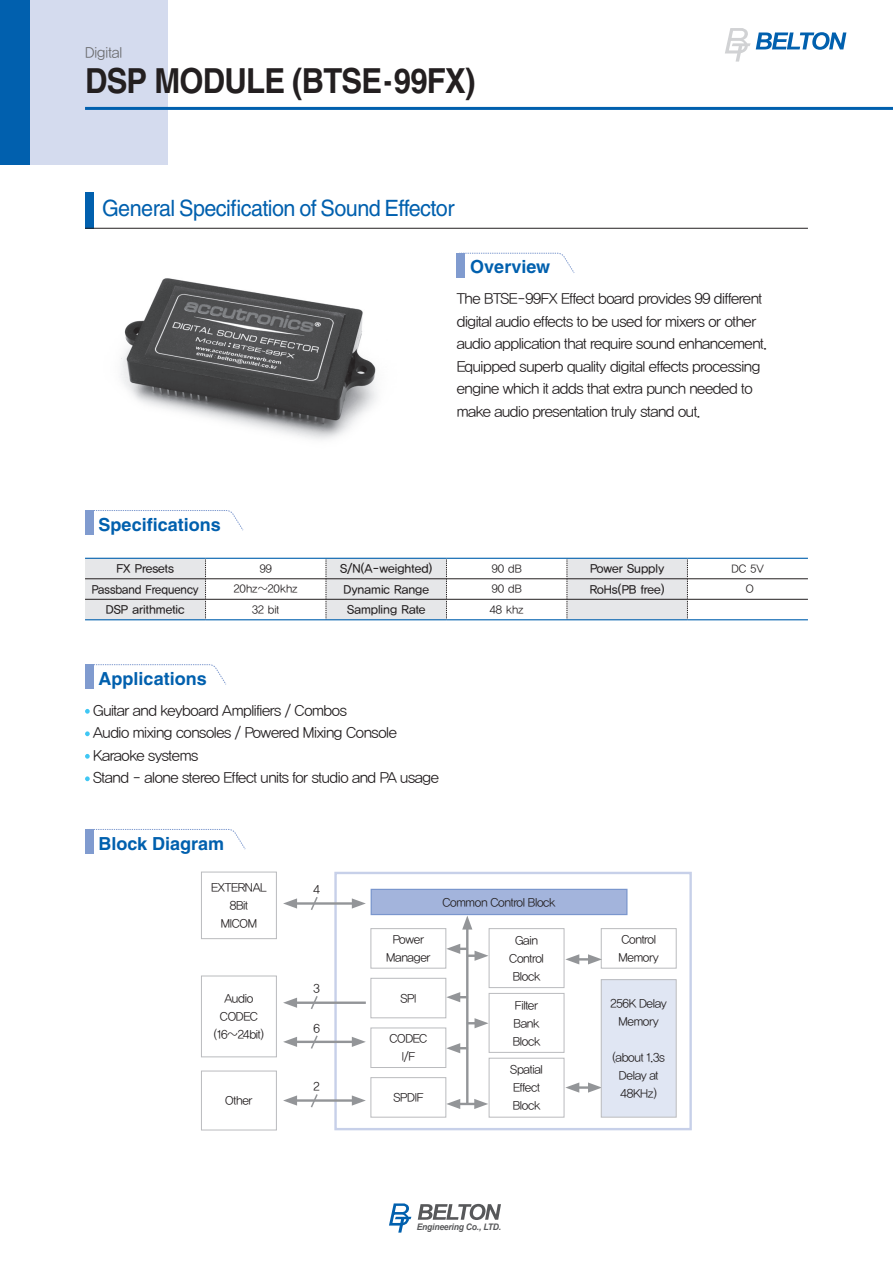
<style>
.page{position:relative;width:893px;height:1263px;background:#fff}
.page>*{position:absolute;margin:0;border:0;box-sizing:border-box;transform-origin:0 0}
.t1{font:700 34.5px "Helvetica";letter-spacing:-.025em;color:#231f20;scale:.9 1}
.t2{font:22.5px "Helvetica";letter-spacing:-.025em;color:#0160ae;scale:.96 1}
.t3{font:700 18px "Helvetica";color:#0160ae}
.t4{font:15px/22.5px "YDVYGO12";letter-spacing:-.025em;color:#231f20}
.t5{font:15px "YDVYGO12";color:#6c6d70;scale:.96 1}
.t6{font:12px/18px "YDVYGO12";letter-spacing:-.025em;color:#231f20;text-align:center}
.t7{font:12px "YDVYGO13";color:#231f20}
.t8{font:12px "YDVYGO13";color:#231f20;scale:.93 1}
.t9{font:11.25px "YDVYGO12";color:#231f20}
.t10{font:italic 700 9px "Arial";letter-spacing:-.025em;color:#57585a;scale:.95 1}
</style>
<div class="page">
<div style="left:0;top:0;width:168px;height:165px;background:#d4dbee"></div>
<div style="left:0;top:0;width:30px;height:165px;background:#0160ae"></div>
<svg style="left:389px;top:1203px;width:22px;height:29px"></svg>
<svg style="left:418px;top:1204px;width:83px;height:16px"></svg>
<svg style="left:725px;top:28px;width:121px;height:34px"></svg>
<img style="left:94px;top:227px;width:355px;height:213px">
<hr style="left:85px;top:107px;width:808px;height:3px;background:#0160ae">
<div style="left:85px;top:192px;width:9px;height:37px;background:#0160ae"></div>
<hr style="left:85px;top:228px;width:723px;height:1px;background:#231f20">
<svg style="left:465px;top:253px;width:110px;height:20px"></svg>
<div style="left:457px;top:253px;width:8px;height:24px;background:#809bcf"></div>
<svg style="left:85px;top:559px;width:723px;height:60px"></svg>
<hr style="left:85px;top:578px;width:121px;height:1px;background:#231f20">
<hr style="left:85px;top:599px;width:121px;height:1px;background:#231f20">
<hr style="left:326px;top:578px;width:120px;height:1px;background:#231f20">
<hr style="left:326px;top:599px;width:120px;height:1px;background:#231f20">
<hr style="left:567px;top:578px;width:120px;height:1px;background:#231f20">
<hr style="left:567px;top:599px;width:120px;height:1px;background:#231f20">
<hr style="left:85px;top:558px;width:121px;height:1px;background:#0160ae">
<hr style="left:206px;top:558px;width:120px;height:1px;background:#0160ae">
<hr style="left:326px;top:558px;width:120px;height:1px;background:#0160ae">
<hr style="left:446px;top:558px;width:121px;height:1px;background:#0160ae">
<hr style="left:567px;top:558px;width:120px;height:1px;background:#0160ae">
<hr style="left:687px;top:558px;width:121px;height:1px;background:#0160ae">
<hr style="left:85px;top:619px;width:121px;height:1px;background:#0160ae">
<hr style="left:206px;top:619px;width:120px;height:1px;background:#0160ae">
<hr style="left:326px;top:619px;width:120px;height:1px;background:#0160ae">
<hr style="left:446px;top:619px;width:121px;height:1px;background:#0160ae">
<hr style="left:567px;top:619px;width:120px;height:1px;background:#0160ae">
<hr style="left:687px;top:619px;width:121px;height:1px;background:#0160ae">
<svg style="left:93px;top:510px;width:151px;height:21px"></svg>
<div style="left:85px;top:510px;width:8px;height:24px;background:#809bcf"></div>
<svg style="left:93px;top:829px;width:153px;height:21px"></svg>
<div style="left:85px;top:829px;width:8px;height:24px;background:#809bcf"></div>
<svg style="left:85px;top:709px;width:5px;height:5px"></svg>
<svg style="left:85px;top:731px;width:5px;height:5px"></svg>
<svg style="left:85px;top:754px;width:5px;height:5px"></svg>
<svg style="left:85px;top:776px;width:5px;height:5px"></svg>
<svg style="left:93px;top:664px;width:133px;height:21px"></svg>
<div style="left:85px;top:664px;width:8px;height:25px;background:#809bcf"></div>
<div style="left:334px;top:872px;width:358px;height:258px;border:2px solid #c7d0e9"></div>
<div style="left:371px;top:889px;width:256px;height:25px;background:#a3b4dc"></div>
<div style="left:371px;top:889px;width:256px;height:26px;border:1px solid #7a96cd"></div>
<div style="left:201px;top:872px;width:76px;height:67px;border:1px solid #babbbe"></div>
<div style="left:201px;top:976px;width:76px;height:81px;border:1px solid #babbbe"></div>
<div style="left:371px;top:928px;width:75px;height:40px;border:1px solid #babbbe"></div>
<div style="left:371px;top:978px;width:75px;height:40px;border:1px solid #babbbe"></div>
<div style="left:371px;top:1028px;width:75px;height:40px;border:1px solid #babbbe"></div>
<div style="left:371px;top:1077px;width:75px;height:40px;border:1px solid #babbbe"></div>
<div style="left:601px;top:928px;width:75px;height:40px;border:1px solid #babbbe"></div>
<div style="left:201px;top:1071px;width:76px;height:59px;border:1px solid #babbbe"></div>
<hr style="left:293px;top:902px;width:63px;height:3px;background:#939598">
<svg style="left:283px;top:898px;width:14px;height:10px"></svg>
<svg style="left:352px;top:898px;width:14px;height:10px"></svg>
<hr style="left:293px;top:1001px;width:73px;height:3px;background:#939598">
<svg style="left:283px;top:998px;width:14px;height:10px"></svg>
<svg style="left:446px;top:992px;width:20px;height:10px"></svg>
<svg style="left:446px;top:1043px;width:20px;height:10px"></svg>
<hr style="left:456px;top:1103px;width:23px;height:2px;background:#939598">
<svg style="left:446px;top:1099px;width:14px;height:10px"></svg>
<svg style="left:474px;top:1099px;width:14px;height:10px"></svg>
<svg style="left:446px;top:944px;width:42px;height:17px"></svg>
<svg style="left:468px;top:1018px;width:20px;height:10px"></svg>
<hr style="left:293px;top:1041px;width:63px;height:2px;background:#939598">
<svg style="left:283px;top:1037px;width:14px;height:10px"></svg>
<svg style="left:352px;top:1037px;width:14px;height:10px"></svg>
<svg style="left:565px;top:954px;width:37px;height:10px"></svg>
<hr style="left:575px;top:1086px;width:17px;height:3px;background:#939598">
<svg style="left:565px;top:1082px;width:14px;height:11px"></svg>
<svg style="left:588px;top:1082px;width:13px;height:11px"></svg>
<hr style="left:466px;top:925px;width:2px;height:180px;background:#939598">
<svg style="left:462px;top:915px;width:10px;height:14px"></svg>
<hr style="left:293px;top:1099px;width:63px;height:3px;background:#939598">
<svg style="left:283px;top:1095px;width:14px;height:10px"></svg>
<svg style="left:352px;top:1095px;width:14px;height:10px"></svg>
<div style="left:489px;top:928px;width:75px;height:60px;border:1px solid #babbbe"></div>
<div style="left:489px;top:993px;width:75px;height:60px;border:1px solid #babbbe"></div>
<div style="left:489px;top:1058px;width:75px;height:59px;border:1px solid #babbbe"></div>
<div style="left:601px;top:980px;width:75px;height:137px;background:#e0e6f3"></div>
<div style="left:601px;top:979px;width:75px;height:138px;border:1px solid #babbbe"></div>
<svg style="left:309px;top:897px;width:10px;height:13px"></svg>
<svg style="left:309px;top:996px;width:10px;height:13px"></svg>
<svg style="left:309px;top:1035px;width:10px;height:14px"></svg>
<svg style="left:309px;top:1094px;width:10px;height:14px"></svg>
<p class="t5" style="left:85px;top:42px;width:40px">Digital</p>
<p class="t1" style="left:85px;top:60px;width:435px">DSP MODULE (BTSE-99FX)</p>
<p class="t2" style="left:102px;top:195px;width:369px">General Specification of Sound Effector</p>
<p class="t3" style="left:470px;top:256px;width:81px">Overview</p>
<p class="t3" style="left:99px;top:513px;width:124px">Specifications</p>
<p class="t4" style="left:457px;top:287px;width:312px">The BTSE-99FX Effect board provides 99 different digital audio effects to be used for mixers or other audio application that require sound enhancement.<br>Equipped superb quality digital effects processing engine which it adds that extra punch needed to make audio presentation truly stand out.</p>
<p class="t7" style="left:116px;top:560px;width:59px">FX Presets</p>
<p class="t9" style="left:260px;top:561px;width:14px">99</p>
<p class="t7" style="left:340px;top:560px;width:94px">S/N(A-weighted)</p>
<p class="t9" style="left:492px;top:561px;width:31px">90 dB</p>
<p class="t7" style="left:590px;top:560px;width:76px">Power Supply</p>
<p class="t9" style="left:731px;top:561px;width:34px">DC 5V</p>
<p class="t8" style="left:92px;top:581px;width:116px">Passband Frequency</p>
<p class="t9" style="left:234px;top:581px;width:65px">20hz~20khz</p>
<p class="t7" style="left:343px;top:581px;width:87px">Dynamic Range</p>
<p class="t9" style="left:492px;top:581px;width:31px">90 dB</p>
<p class="t7" style="left:590px;top:581px;width:76px">RoHs(PB free)</p>
<p class="t9" style="left:746px;top:581px;width:9px">O</p>
<p class="t7" style="left:106px;top:601px;width:80px">DSP arithmetic</p>
<p class="t9" style="left:252px;top:602px;width:28px">32 bit</p>
<p class="t7" style="left:347px;top:601px;width:80px">Sampling Rate</p>
<p class="t9" style="left:490px;top:602px;width:35px">48 khz</p>
<p class="t3" style="left:99px;top:668px;width:110px">Applications</p>
<p class="t4" style="left:93px;top:698px;width:347px">Guitar and keyboard Amplifiers / Combos<br>Audio mixing consoles / Powered Mixing Console Karaoke systems<br>Stand - alone stereo Effect units for studio and PA usage</p>
<p class="t3" style="left:99px;top:832px;width:127px">Block Diagram</p>
<p class="t6" style="left:211px;top:877px;width:57px">EXTERNAL<br>8Bit<br>MICOM</p>
<p class="t6" style="left:214px;top:989px;width:52px">Audio<br>CODEC (16~24bit)</p>
<p class="t6" style="left:225px;top:1091px;width:29px">Other</p>
<p class="t6" style="left:313px;top:879px;width:8px">4</p>
<p class="t6" style="left:313px;top:978px;width:8px">3</p>
<p class="t6" style="left:313px;top:1018px;width:8px">6</p>
<p class="t6" style="left:314px;top:1077px;width:8px">2</p>
<p class="t6" style="left:386px;top:929px;width:46px">Power<br>Manager</p>
<p class="t6" style="left:400px;top:988px;width:17px">SPI</p>
<p class="t6" style="left:389px;top:1029px;width:40px">CODEC<br>I/F</p>
<p class="t6" style="left:393px;top:1087px;width:31px">SPDIF</p>
<p class="t6" style="left:442px;top:892px;width:115px">Common Control Block</p>
<p class="t6" style="left:509px;top:930px;width:36px">Gain<br>Control<br>Block</p>
<p class="t6" style="left:513px;top:995px;width:29px;text-align:left">Filter<br>Bank<br>Block</p>
<p class="t6" style="left:510px;top:1060px;width:34px;text-align:left">Spatial<br>Effect<br>Block</p>
<p class="t10" style="left:417px;top:1221px;width:90px">Engineering Co., LTD.</p>
<p class="t6" style="left:618px;top:929px;width:42px;text-align:left">Control<br>Memory</p>
<p class="t6" style="left:611px;top:993px;width:58px">256K Delay<br>Memory</p>
<p class="t6" style="left:612px;top:1047px;width:54px">(about 1.3s<br>Delay at<br>48KHz)</p>
</div>
